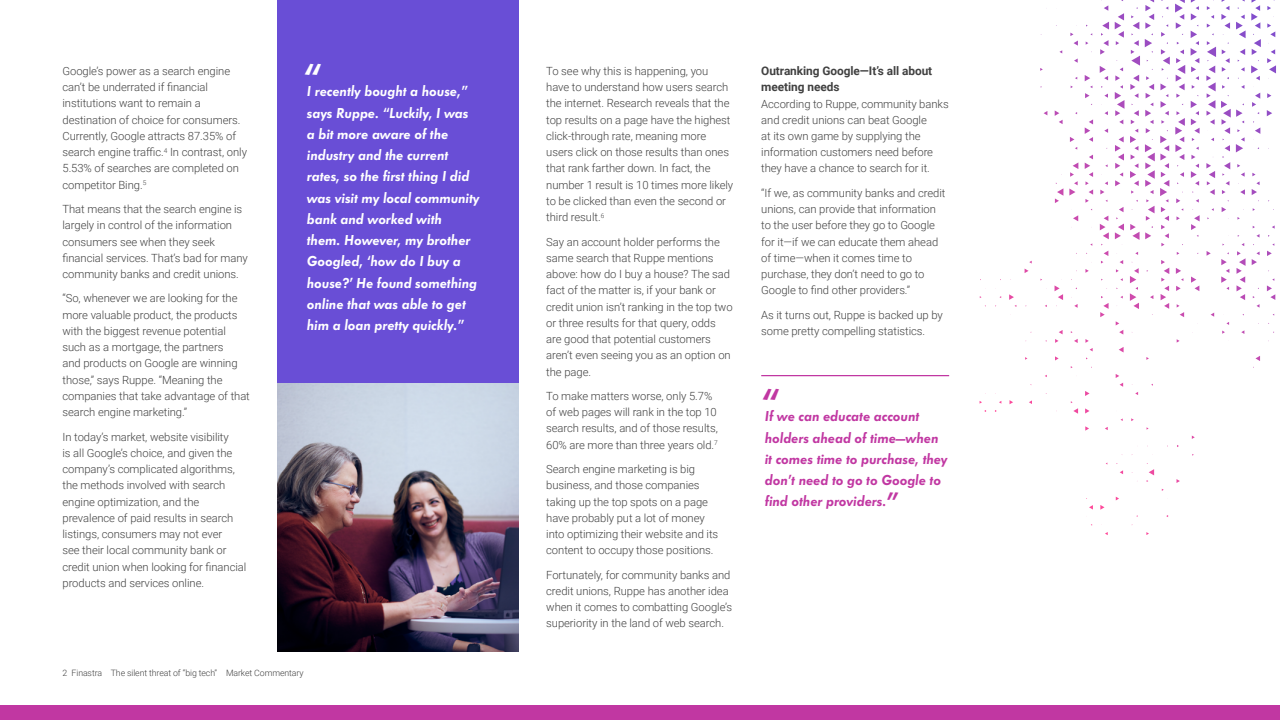
<style>
.page{position:relative;width:1280px;height:720px;background:#fff}
.page>*{position:absolute;margin:0;border:0;box-sizing:border-box;transform-origin:0 0}
.t1{font:600 40px "Futura EF";color:#fff}
.t2{font:600 40px "Futura EF";color:#c137a2}
.t3{font:italic 600 15px/21.2px "Futura EF";letter-spacing:-.005em;color:#fff}
.t4{font:italic 600 15px/21.2px "Futura EF";letter-spacing:-.005em;color:#c137a2}
.t5{font:700 11.88px/16.2px "Roboto";letter-spacing:-.005em;color:#414141}
.t6{font:300 11.25px/16.2px "Roboto";letter-spacing:-.005em;color:#414141}
.t7{font:300 8.75px "Roboto";letter-spacing:-.01em;color:#414141}
.s1{font-style:normal;font-size:27.5px}
</style>
<div class="page">
<div style="left:0;top:705px;width:1280px;height:15px;background:#c137a2"></div>
<svg style="left:1041px;top:0;width:234px;height:66px"></svg>
<div style="left:278px;top:0;width:241px;height:384px;background:#694ed6"></div>
<img style="left:278px;top:384px;width:241px;height:268px">
<hr style="left:761px;top:375px;width:188px;height:1px;background:#c137a2">
<p class="t6" style="left:62px;top:62px;width:186px">Google’s power as a search engine can’t be underrated if financial institutions want to remain a destination of choice for consumers.<br>Currently, Google attracts 87.35% of search engine traffic.<sup>4</sup> In contrast, only 5.53% of searches are completed on competitor Bing.<sup>5</sup></p>
<p class="t6" style="left:62px;top:201px;width:187px">That means that the search engine is largely in control of the information consumers see when they seek financial services. That’s bad for many community banks and credit unions.</p>
<p class="t6" style="left:62px;top:290px;width:189px">“So, whenever we are looking for the more valuable product, the products with the biggest revenue potential such as a mortgage, the partners<br>and products on Google are winning those,” says Ruppe. “Meaning the companies that take advantage of that search engine marketing.”</p>
<p class="t6" style="left:62px;top:428px;width:185px">In today’s market, website visibility<br>is all Google’s choice, and given the company’s complicated algorithms, the methods involved with search engine optimization, and the prevalence of paid results in search listings, consumers may not ever<br>see their local community bank or credit union when looking for financial products and services online.</p>
<h1 class="t1" style="left:303px;top:54px;width:21px">“</h1>
<p class="t3" style="left:307px;top:81px;width:174px">I recently bought a house,” says Ruppe. “Luckily, I was a bit more aware of the industry and the current rates, so the first thing I did was visit my local community bank and worked with<br>them. However, my brother<br>Googled, ‘how do I buy a house?’ He found something online that was able to get him a loan pretty quickly.”</p>
<p class="t7" style="left:62px;top:667px;width:243px">2 Finastra The silent threat of “big tech” Market Commentary</p>
<p class="t6" style="left:546px;top:62px;width:189px">To see why this is happening, you have to understand how users search the internet. Research reveals that the top results on a page have the highest click-through rate, meaning more users click on those results than ones that rank farther down. In fact, the number 1 result is 10 times more likely to be clicked than even the second or third result.<sup>6</sup></p>
<p class="t6" style="left:546px;top:233px;width:188px">Say an account holder performs the same search that Ruppe mentions above: how do I buy a house? The sad fact of the matter is, if your bank or credit union isn’t ranking in the top two or three results for that query, odds are good that potential customers aren’t even seeing you as an option on the page.</p>
<p class="t6" style="left:546px;top:387px;width:173px">To make matters worse, only 5.7% of web pages will rank in the top 10 search results, and of those results, 60% are more than three years old.<sup>7</sup></p>
<p class="t6" style="left:546px;top:461px;width:174px">Search engine marketing is big business, and those companies taking up the top spots on a page have probably put a lot of money into optimizing their website and its content to occupy those positions.</p>
<p class="t6" style="left:546px;top:566px;width:187px">Fortunately, for community banks and credit unions, Ruppe has another idea when it comes to combatting Google’s superiority in the land of web search.</p>
<p class="t5" style="left:761px;top:62px;width:173px">Outranking Google—It’s all about meeting needs</p>
<p class="t6" style="left:761px;top:95px;width:189px">According to Ruppe, community banks and credit unions can beat Google<br>at its own game by supplying the information customers need before they have a chance to search for it.</p>
<p class="t6" style="left:761px;top:184px;width:186px">“If we, as community banks and credit unions, can provide that information to the user before they go to Google for it—if we can educate them ahead of time—when it comes time to purchase, they don’t need to go to Google to find other providers.”</p>
<p class="t6" style="left:761px;top:306px;width:183px">As it turns out, Ruppe is backed up by some pretty compelling statistics.</p>
<h1 class="t2" style="left:761px;top:379px;width:21px">“</h1>
<h2 class="t4" style="left:765px;top:406px;width:184px">If we can educate account holders ahead of time—when it comes time to purchase, they don’t need to go to Google to find other providers.<span class="s1">”</span></h2>
</div>
